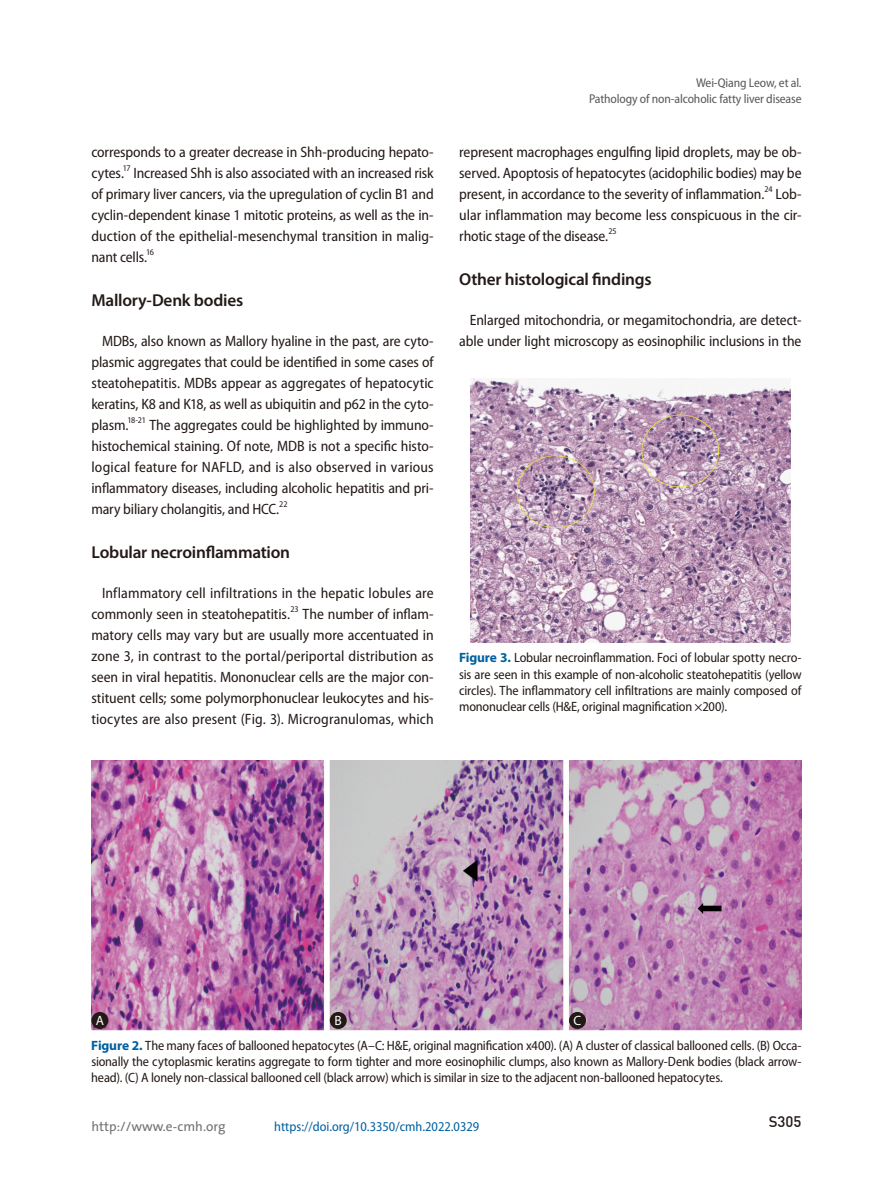
<style>
.page{position:relative;width:893px;height:1191px;background:#fff}
.page>*{position:absolute;margin:0;border:0;box-sizing:border-box;transform-origin:0 0}
._1-s{font:600 17.25px "Myriad Pro";letter-spacing:-.015em;color:#231916}
.본문_영문_-s{font:semi-condensed 15px/21px "Myriad Pro";letter-spacing:-.01em;color:#231916;text-align:justify}
.t1{font:15px "Dinmed";color:#231916}
.표와그림제목-s{font:semi-condensed 13.5px/16.2px "Myriad Pro";letter-spacing:-.015em;color:#231916;text-align:justify}
.t2{font:semi-condensed 13.5px "Myriad Pro";color:#00609f}
.t3{font:13.5px "The Sans";color:#727272}
.표머리-s{font:13.5px "Myriad Pro";color:#fff}
.t4{font:semi-condensed 12.75px/15.8px "Myriad Pro";letter-spacing:-.01em;color:#595857;text-align:right}
.본문_영문_-s-2{font:semi-condensed 8.7px "Myriad Pro";letter-spacing:-.025em;color:#231916}
.s1{font-weight:700;font-stretch:normal;color:#00609f}
</style>
<div class="page">
<img style="left:470px;top:379px;width:321px;height:263px">
<img style="left:91px;top:760px;width:710px;height:270px">
<div style="left:330px;top:1012px;width:17px;height:17px;background:#231916;border-radius:50%"></div>
<div style="left:569px;top:1012px;width:17px;height:17px;background:#231916;border-radius:50%"></div>
<div style="left:91px;top:1012px;width:17px;height:17px;background:#231916;border-radius:50%"></div>
<p class="본문_영문_-s" style="left:91px;top:142px;width:344px">corresponds to a greater decrease in Shh-producing hepato&shy;cytes.</p>
<p class="본문_영문_-s-2" style="left:123px;top:163px;width:9px">17</p>
<p class="본문_영문_-s" style="left:91px;top:163px;width:344px;text-indent:42px">Increased Shh is also associated with an increased risk of primary liver cancers, via the upregulation of cyclin B1 and cyclin-dependent kinase 1 mitotic proteins, as well as the in&shy;duction of the epithelial-mesenchymal transition in malig&shy;nant cells.</p>
<p class="본문_영문_-s-2" style="left:146px;top:247px;width:10px">16</p>
<p class="_1-s" style="left:91px;top:289px;width:153px">Mallory-Denk bodies</p>
<p class="본문_영문_-s" style="left:91px;top:331px;width:344px;text-indent:11px">MDBs, also known as Mallory hyaline in the past, are cyto&shy;plasmic aggregates that could be identified in some cases of steatohepatitis. MDBs appear as aggregates of hepatocytic keratins, K8 and K18, as well as ubiquitin and p62 in the cyto&shy;plasm.</p>
<p class="본문_영문_-s-2" style="left:127px;top:415px;width:20px">18-21</p>
<p class="본문_영문_-s" style="left:91px;top:415px;width:344px;text-indent:58px">The aggregates could be highlighted by immuno&shy;histochemical staining. Of note, MDB is not a specific histo&shy;logical feature for NAFLD, and is also observed in various inflammatory diseases, including alcoholic hepatitis and pri&shy;mary biliary cholangitis, and HCC.</p>
<p class="본문_영문_-s-2" style="left:279px;top:499px;width:10px">22</p>
<p class="_1-s" style="left:91px;top:541px;width:200px">Lobular necroinflammation</p>
<p class="본문_영문_-s" style="left:91px;top:583px;width:344px;text-indent:11px">Inflammatory cell infiltrations in the hepatic lobules are commonly seen in steatohepatitis.</p>
<p class="본문_영문_-s-2" style="left:290px;top:604px;width:10px">23</p>
<p class="본문_영문_-s" style="left:91px;top:604px;width:344px;text-indent:211px">The number of inflam&shy;matory cells may vary but are usually more accentuated in zone 3, in contrast to the portal/periportal distribution as seen in viral hepatitis. Mononuclear cells are the major con&shy;stituent cells; some polymorphonuclear leukocytes and his&shy;tiocytes are also present (Fig. 3). Microgranulomas, which</p>
<p class="t4" style="left:589px;top:75px;width:214px">Wei-Qiang Leow, et al.<br>Pathology of non-alcoholic fatty liver disease</p>
<p class="본문_영문_-s" style="left:459px;top:142px;width:344px">represent macrophages engulfing lipid droplets, may be ob&shy;served. Apoptosis of hepatocytes (acidophilic bodies) may be present, in accordance to the severity of inflammation.</p>
<p class="본문_영문_-s-2" style="left:764px;top:184px;width:10px">24</p>
<p class="본문_영문_-s" style="left:459px;top:184px;width:344px;text-indent:316px">Lob&shy;ular inflammation may become less conspicuous in the cir&shy;rhotic stage of the disease.</p>
<p class="본문_영문_-s-2" style="left:608px;top:226px;width:10px">25</p>
<p class="_1-s" style="left:459px;top:268px;width:194px">Other histological findings</p>
<p class="본문_영문_-s" style="left:459px;top:310px;width:344px;text-align:right">Enlarged mitochondria, or megamitochondria, are detect&shy;able under light microscopy as eosinophilic inclusions in the</p>
<p class="표와그림제목-s" style="left:459px;top:650px;width:344px"><span class="s1">Figure 3.</span> Lobular necroinflammation. Foci of lobular spotty necro&shy;sis are seen in this example of non-alcoholic steatohepatitis (yellow circles). The inflammatory cell infiltrations are mainly composed of mononuclear cells (H&amp;E, original magnification ×200).</p>
<p class="표머리-s" style="left:96px;top:1012px;width:10px">A</p>
<p class="표머리-s" style="left:335px;top:1012px;width:9px">B</p>
<p class="표머리-s" style="left:574px;top:1012px;width:9px">C</p>
<p class="표와그림제목-s" style="left:91px;top:1037px;width:712px"><span class="s1">Figure 2.</span> The many faces of ballooned hepatocytes (A–C: H&amp;E, original magnification x400). (A) A cluster of classical ballooned cells. (B) Occa&shy;sionally the cytoplasmic keratins aggregate to form tighter and more eosinophilic clumps, also known as Mallory-Denk bodies (black arrow&shy;head). (C) A lonely non-classical ballooned cell (black arrow) which is similar in size to the adjacent non-ballooned hepatocytes.</p>
<p class="t3" style="left:91px;top:1115px;width:136px">http://www.e-cmh.org</p>
<p class="t2" style="left:274px;top:1119px;width:206px">https://doi.org/10.3350/cmh.2022.0329</p>
<p class="t1" style="left:769px;top:1112px;width:34px">S305</p>
</div>
